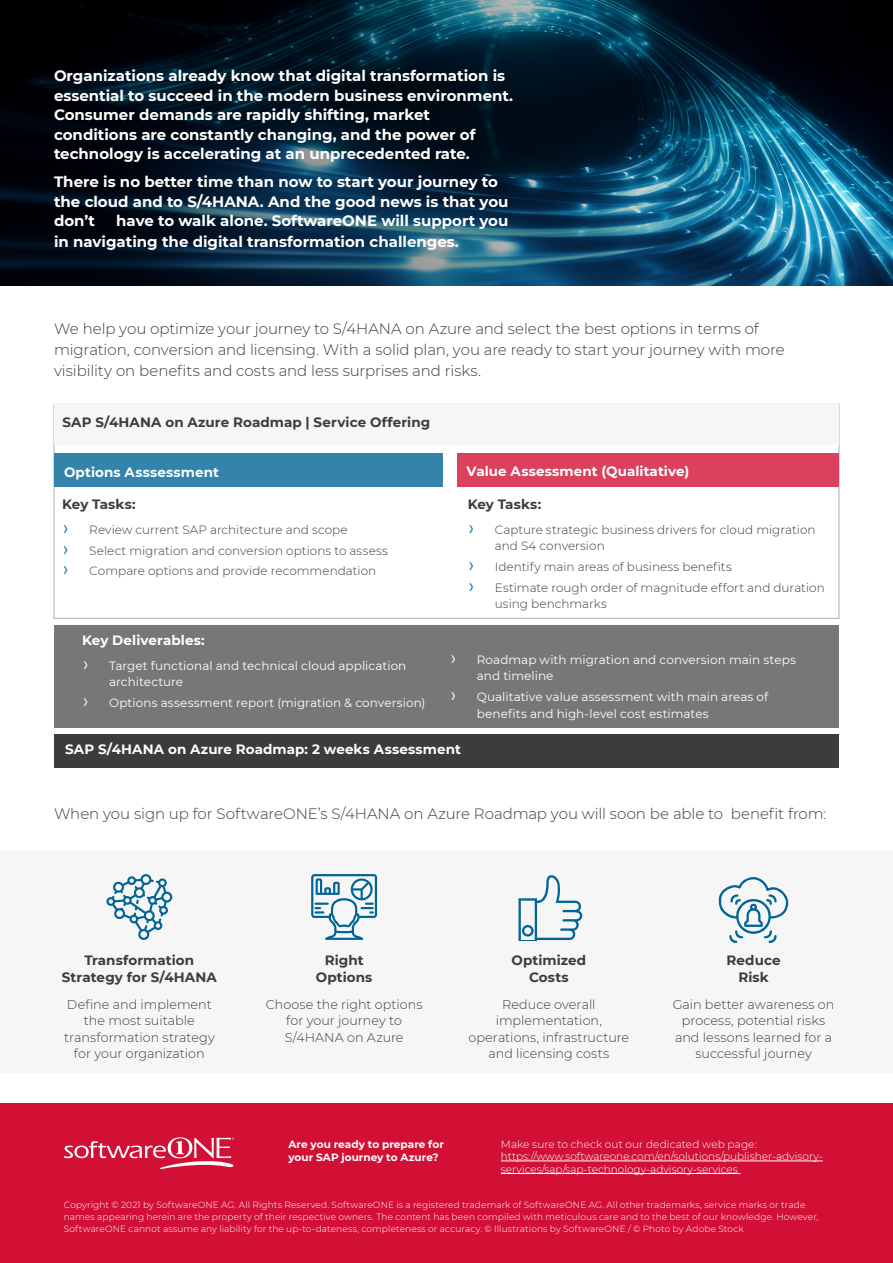
<style>
.page{position:relative;width:893px;height:1263px;background:#fff}
.page>*{position:absolute;margin:0;border:0;box-sizing:border-box;transform-origin:0 0}
.t1{font:700 15px/19.5px "Montserrat";color:#fff}
.t2{font:300 15px/21px "Montserrat";letter-spacing:-.005em;color:#3c3c3c}
.t3{font:700 13.5px/16.5px "Montserrat";letter-spacing:.005em;color:#3c3c3c;text-align:center}
.t4{font:700 13.5px "Montserrat";letter-spacing:.005em;color:#fff}
.t5{font:300 12.75px/16.5px "Montserrat";color:#3c3c3c;text-align:center}
.t6{font:300 12px/20.7px "Montserrat";letter-spacing:.005em;color:#3c3c3c}
.t7{font:12px/16.5px "Montserrat";letter-spacing:.005em;color:#fff}
.t8{font:300 10.5px/12.6px "Montserrat";color:#fff}
.t9{font:700 10.5px/13.5px "Montserrat";letter-spacing:.005em;color:#fff}
.t10{font:300 9px/12px "Montserrat";letter-spacing:.015em;color:#fff}
.s1{font-family:"Calibri";font-size:19.5px;color:#086a98}
.s2{font-family:"Calibri";font-weight:300;font-size:19.5px}
</style>
<div class="page">
<div style="left:54px;top:625px;width:785px;height:102px;background:#777"></div>
<div style="left:0;top:850px;width:893px;height:223px;background:#f6f6f6"></div>
<svg style="left:106px;top:874px;width:66px;height:66px"></svg>
<svg style="left:311px;top:874px;width:66px;height:66px"></svg>
<svg style="left:518px;top:875px;width:64px;height:65px"></svg>
<div style="left:0;top:1103px;width:893px;height:160px;background:#d21036"></div>
<svg style="left:64px;top:1137px;width:170px;height:32px"></svg>
<hr style="left:501px;top:1161px;width:322px;height:1px;background:#fff">
<hr style="left:501px;top:1173px;width:239px;height:1px;background:#fff">
<svg style="left:0;top:0;width:893px;height:286px;background:#0a2b3f"></svg>
<div style="left:54px;top:404px;width:785px;height:41px;background:#f6f6f6"></div>
<div style="left:54px;top:454px;width:388px;height:33px;background:#3383ab"></div>
<div style="left:458px;top:454px;width:381px;height:33px;background:#db405d"></div>
<div style="left:54px;top:734px;width:785px;height:33px;background:#3c3c3c"></div>
<svg style="left:719px;top:877px;width:69px;height:66px"></svg>
<p class="t1" style="left:54px;top:65px;width:461px">Organizations already know that digital transformation is essential to succeed in the modern business environment.<br>Consumer demands are rapidly shifting, market conditions are constantly changing, and the power of technology is accelerating at an unprecedented rate.</p>
<p class="t1" style="left:54px;top:171px;width:456px">There is no better time than now to start your journey to the cloud and to S/4HANA. And the good news is that you don’t</p>
<p class="t1" style="left:54px;top:210px;width:456px;line-height:21px;text-indent:62px">have to walk alone. SoftwareONE will support you in navigating the digital transformation challenges.</p>
<p class="t2" style="left:54px;top:317px;width:732px">We help you optimize your journey to S/4HANA on Azure and select the best options in terms of migration, conversion and licensing. With a solid plan, you are ready to start your journey with more visibility on benefits and costs and less surprises and risks.</p>
<p class="t3" style="left:63px;top:413px;width:369px">SAP S/4HANA on Azure Roadmap | Service Offering</p>
<p class="t4" style="left:64px;top:462px;width:156px">Options Asssessment</p>
<p class="t4" style="left:466px;top:462px;width:224px">Value Assessment (Qualitative)</p>
<p class="t3" style="left:62px;top:495px;width:75px">Key Tasks:</p>
<p class="t6" style="left:62px;top:519px;width:327px"><span class="s1">›</span> Review current SAP architecture and scope<br><span class="s1">›</span> Select migration and conversion options to assess <span class="s1">›</span> Compare options and provide recommendation</p>
<p class="t3" style="left:468px;top:495px;width:75px">Key Tasks:</p>
<p class="t6" style="left:495px;top:521px;width:322px;line-height:16.5px;text-indent:-27px"><span class="s1">›</span> Capture strategic business drivers for cloud migration and S4 conversion</p>
<p class="t6" style="left:468px;top:556px;width:358px"><span class="s1">›</span> Identify main areas of business benefits<br><span class="s1">›</span> Estimate rough order of magnitude effort and duration</p>
<p class="t6" style="left:495px;top:593px;width:114px">using benchmarks</p>
<p class="t4" style="left:82px;top:630px;width:124px">Key Deliverables:</p>
<p class="t7" style="left:109px;top:657px;width:299px;text-indent:-27px"><span class="s2">›</span> Target functional and technical cloud application architecture</p>
<p class="t7" style="left:82px;top:694px;width:345px"><span class="s2">›</span> Options assessment report (migration &amp; conversion)</p>
<p class="t7" style="left:477px;top:651px;width:321px;text-indent:-27px"><span class="s2">›</span> Roadmap with migration and conversion main steps and timeline</p>
<p class="t7" style="left:477px;top:688px;width:293px;text-indent:-27px"><span class="s2">›</span> Qualitative value assessment with main areas of benefits and high-level cost estimates</p>
<p class="t4" style="left:65px;top:739px;width:397px">SAP S/4HANA on Azure Roadmap: 2 weeks Assessment</p>
<p class="t2" style="left:54px;top:802px;width:774px">When you sign up for SoftwareONE’s S/4HANA on Azure Roadmap you will soon be able to benefit from:</p>
<p class="t3" style="left:62px;top:951px;width:156px">Transformation<br>Strategy for S/4HANA</p>
<p class="t5" style="left:64px;top:995px;width:152px">Define and implement the most suitable transformation strategy for your organization</p>
<p class="t3" style="left:316px;top:951px;width:58px">Right<br>Options</p>
<p class="t5" style="left:266px;top:995px;width:158px">Choose the right options for your journey to<br>S/4HANA on Azure</p>
<p class="t3" style="left:511px;top:951px;width:76px">Optimized<br>Costs</p>
<p class="t5" style="left:468px;top:995px;width:162px">Reduce overall implementation, operations, infrastructure and licensing costs</p>
<p class="t3" style="left:727px;top:951px;width:56px">Reduce<br>Risk</p>
<p class="t5" style="left:673px;top:995px;width:163px">Gain better awareness on process, potential risks and lessons learned for a successful journey</p>
<p class="t9" style="left:288px;top:1136px;width:157px">Are you ready to prepare for your SAP journey to Azure?</p>
<p class="t8" style="left:501px;top:1137px;width:323px">Make sure to check out our dedicated web page: https://www.softwareone.com/en/solutions/publisher-advisory&shy;services/sap/sap-technology-advisory-services</p>
<p class="t10" style="left:64px;top:1198px;width:756px">Copyright © 2021 by SoftwareONE AG. All Rights Reserved. SoftwareONE is a registered trademark of SoftwareONE AG. All other trademarks, service marks or trade names appearing herein are the property of their respective owners. The content has been compiled with meticulous care and to the best of our knowledge. However,<br>SoftwareONE cannot assume any liability for the up-to-dateness, completeness or accuracy. © Illustrations by SoftwareONE / © Photo by Adobe Stock</p>
</div>
